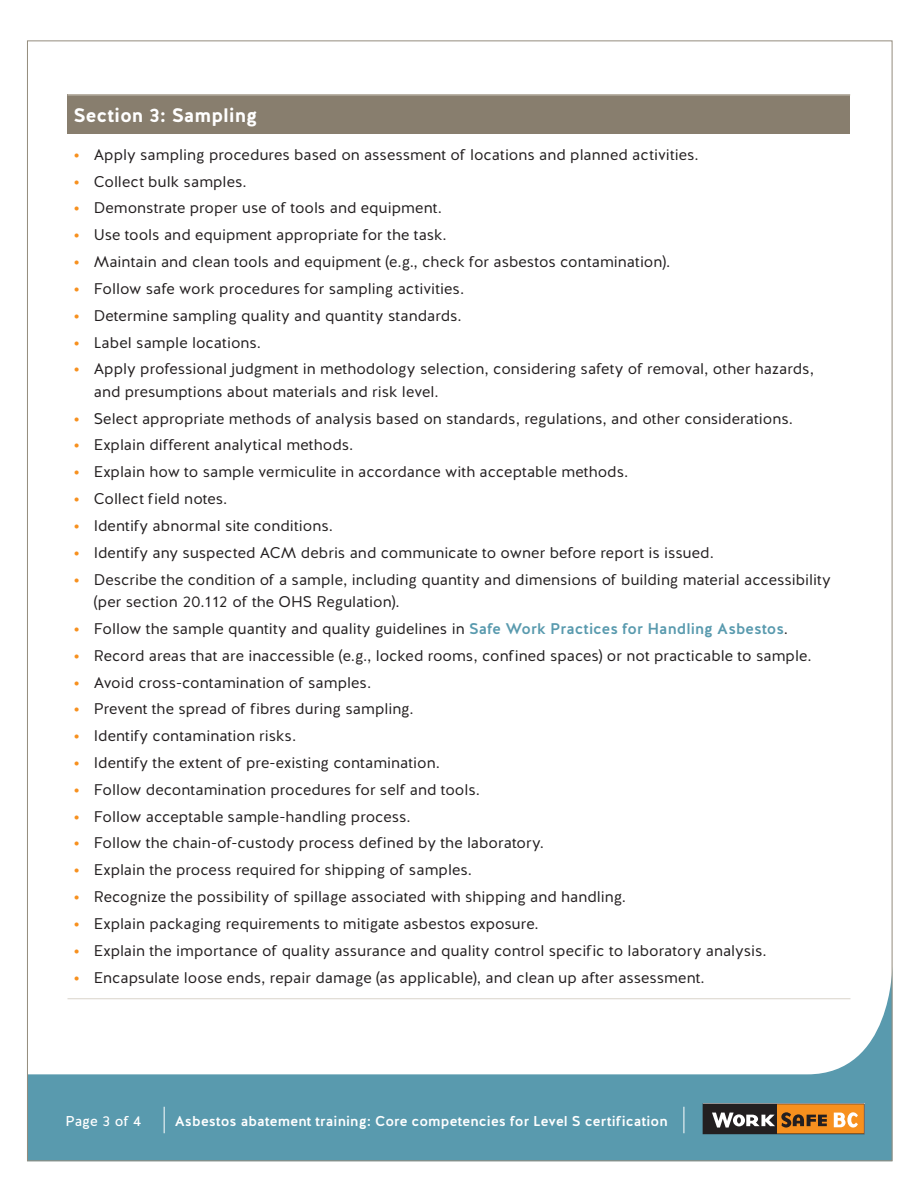
<style>
.page{position:relative;width:918px;height:1188px;background:#fff}
.page>*{position:absolute;margin:0;border:0;box-sizing:border-box;transform-origin:0 0}
.t1{font:19.5px "Work Safe BC Halis R Bold";letter-spacing:-.005em;color:#fff}
.t2{font:15.45px/22.5px "Work Safe BC Halis R Book";color:#231f20}
.t3{font:14.25px "Work Safe BC Halis R Medium";letter-spacing:.01em;color:#fff}
.t4{font:14.25px "Work Safe BC Halis R Regular";letter-spacing:-.005em;color:#fff}
.s1{font-family:"Work Safe BC Halis R Bold";color:#f7901e}
.s2{font-family:"Work Safe BC Halis R Medium";color:#599aae}
</style>
<div class="page">
<svg style="left:29px;top:989px;width:861px;height:170px;fill:#599aae"></svg>
<svg style="left:703px;top:1104px;width:162px;height:30px;background:#986d3f"></svg>
<svg style="left:164px;top:1107px;width:1px;height:26px"></svg>
<svg style="left:684px;top:1107px;width:1px;height:26px"></svg>
<div style="left:68px;top:95px;width:782px;height:39px;background:#887e6e"></div>
<div style="left:68px;top:134px;width:782px;height:865px;background:#fff"></div>
<hr style="left:68px;top:998px;width:782px;height:1px;background:#d9d3ca">
<hr style="left:68px;top:94px;width:782px;height:1px;background:#d9d3ca">
<p class="t1" style="left:74px;top:103px;width:186px">Section 3: Sampling</p>
<p class="t2" style="left:74px;top:143px;width:627px"><span class="s1">•</span> Apply sampling procedures based on assessment of locations and planned activities.</p>
<p class="t2" style="left:74px;top:170px;width:175px"><span class="s1">•</span> Collect bulk samples.</p>
<p class="t2" style="left:74px;top:197px;width:370px"><span class="s1">•</span> Demonstrate proper use of tools and equipment.</p>
<p class="t2" style="left:74px;top:224px;width:375px"><span class="s1">•</span> Use tools and equipment appropriate for the task.</p>
<p class="t2" style="left:74px;top:251px;width:598px"><span class="s1">•</span> Maintain and clean tools and equipment (e.g., check for asbestos contamination).</p>
<p class="t2" style="left:74px;top:278px;width:392px"><span class="s1">•</span> Follow safe work procedures for sampling activities.</p>
<p class="t2" style="left:74px;top:304px;width:390px"><span class="s1">•</span> Determine sampling quality and quantity standards.</p>
<p class="t2" style="left:74px;top:331px;width:189px"><span class="s1">•</span> Label sample locations.</p>
<p class="t2" style="left:94px;top:358px;width:722px;text-indent:-20px"><span class="s1">•</span> Apply professional judgment in methodology selection, considering safety of removal, other hazards, and presumptions about materials and risk level.</p>
<p class="t2" style="left:74px;top:407px;width:721px"><span class="s1">•</span> Select appropriate methods of analysis based on standards, regulations, and other considerations.</p>
<p class="t2" style="left:74px;top:434px;width:281px"><span class="s1">•</span> Explain different analytical methods.</p>
<p class="t2" style="left:74px;top:461px;width:556px"><span class="s1">•</span> Explain how to sample vermiculite in accordance with acceptable methods.</p>
<p class="t2" style="left:74px;top:488px;width:156px"><span class="s1">•</span> Collect field notes.</p>
<p class="t2" style="left:74px;top:515px;width:261px"><span class="s1">•</span> Identify abnormal site conditions.</p>
<p class="t2" style="left:74px;top:541px;width:642px"><span class="s1">•</span> Identify any suspected ACM debris and communicate to owner before report is issued.</p>
<p class="t2" style="left:94px;top:568px;width:739px;text-indent:-20px"><span class="s1">•</span> Describe the condition of a sample, including quantity and dimensions of building material accessibility (per section 20.112 of the OHS Regulation).</p>
<p class="t2" style="left:74px;top:618px;width:716px"><span class="s1">•</span> Follow the sample quantity and quality guidelines in <span class="s2">Safe Work Practices for Handling Asbestos</span>.</p>
<p class="t2" style="left:74px;top:644px;width:740px"><span class="s1">•</span> Record areas that are inaccessible (e.g., locked rooms, confined spaces) or not practicable to sample.</p>
<p class="t2" style="left:74px;top:671px;width:299px"><span class="s1">•</span> Avoid cross-contamination of samples.</p>
<p class="t2" style="left:74px;top:698px;width:342px"><span class="s1">•</span> Prevent the spread of fibres during sampling.</p>
<p class="t2" style="left:74px;top:725px;width:224px"><span class="s1">•</span> Identify contamination risks.</p>
<p class="t2" style="left:74px;top:752px;width:368px"><span class="s1">•</span> Identify the extent of pre-existing contamination.</p>
<p class="t2" style="left:74px;top:779px;width:408px"><span class="s1">•</span> Follow decontamination procedures for self and tools.</p>
<p class="t2" style="left:74px;top:805px;width:339px"><span class="s1">•</span> Follow acceptable sample-handling process.</p>
<p class="t2" style="left:74px;top:832px;width:472px"><span class="s1">•</span> Follow the chain-of-custody process defined by the laboratory.</p>
<p class="t2" style="left:74px;top:859px;width:400px"><span class="s1">•</span> Explain the process required for shipping of samples.</p>
<p class="t2" style="left:74px;top:886px;width:554px"><span class="s1">•</span> Recognize the possibility of spillage associated with shipping and handling.</p>
<p class="t2" style="left:74px;top:913px;width:467px"><span class="s1">•</span> Explain packaging requirements to mitigate asbestos exposure.</p>
<p class="t2" style="left:74px;top:939px;width:695px"><span class="s1">•</span> Explain the importance of quality assurance and quality control specific to laboratory analysis.</p>
<p class="t2" style="left:74px;top:966px;width:633px"><span class="s1">•</span> Encapsulate loose ends, repair damage (as applicable), and clean up after assessment.</p>
<p class="t4" style="left:65px;top:1112px;width:78px">Page 3 of 4</p>
<p class="t3" style="left:175px;top:1112px;width:494px">Asbestos abatement training: Core competencies for Level S certification</p>
</div>
